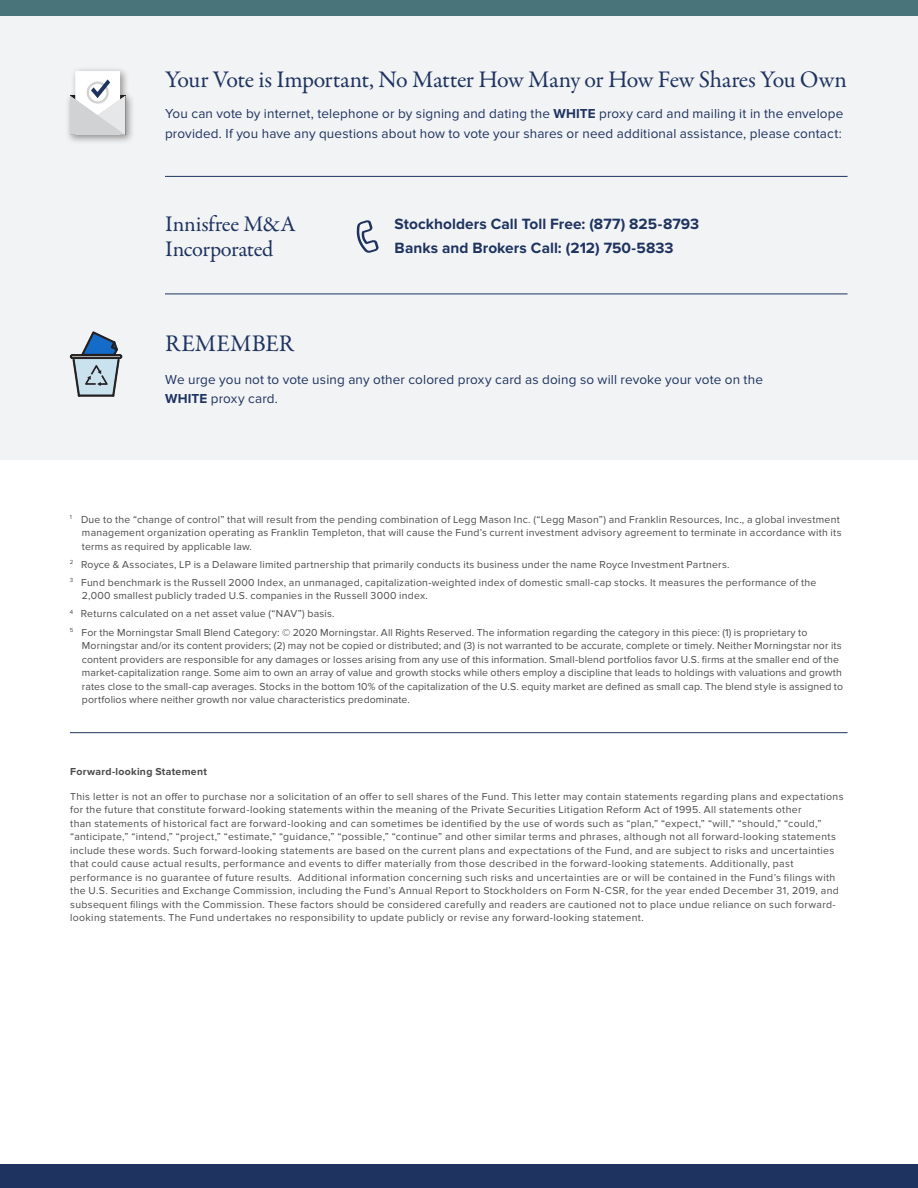
<style>
.page{position:relative;width:918px;height:1188px;background:#fff}
.page>*{position:absolute;margin:0;border:0;box-sizing:border-box;transform-origin:0 0}
.t1{font:24px "Garamond Premr Pro";letter-spacing:-.02em;color:#1e3360}
.t2{font:24px "Garamond Premr Pro";letter-spacing:.005em;color:#1e3360}
.t3{font:22.5px/25.5px "Garamond Premr Pro";letter-spacing:-.01em;color:#1e3360}
.t4{font:700 15.45px "Proxima Nova";letter-spacing:.005em;color:#1e3360}
.t5{font:13.5px/19.5px "Proxima Nova";letter-spacing:.01em;color:#1e3360}
.footnote{font:10.5px/13.5px "Proxima Nova";letter-spacing:.025em;color:#4b4c4d}
.footnote-2{font:700 10.5px "Proxima Nova";letter-spacing:.025em;color:#4b4c4d}
.s1{font-weight:700}
</style>
<div class="page">
<div style="left:0;top:0;width:918px;height:16px;background:#49747a"></div>
<div style="left:0;top:16px;width:918px;height:444px;background:#f2f3f4"></div>
<div style="left:0;top:1164px;width:918px;height:24px;background:#1e3360"></div>
<div style="left:66px;top:67px;width:70px;height:78px;background:#231f20;opacity:.47"></div>
<svg style="left:70px;top:71px;width:55px;height:64px"></svg>
<hr style="left:165px;top:176px;width:683px;height:1px;background:#1e3360">
<hr style="left:165px;top:294px;width:683px;height:1px;background:#1e3360">
<svg style="left:357px;top:220px;width:22px;height:33px"></svg>
<div style="left:70px;top:354px;width:52px;height:5px;border:1px solid #231f20;border-radius:2px"></div>
<div style="left:71px;top:356px;width:50px;height:2px;border:1px solid #231f20"></div>
<svg style="left:73px;top:332px;width:46px;height:65px"></svg>
<hr style="left:70px;top:732px;width:778px;height:1px;background:#1e3360">
<p class="t1" style="left:165px;top:65px;width:684px">Your Vote is Important, No Matter How Many or How Few Shares You Own</p>
<p class="t5" style="left:165px;top:104px;width:680px">You can vote by internet, telephone or by signing and dating the <span class="s1">WHITE</span> proxy card and mailing it in the envelope provided. If you have any questions about how to vote your shares or need additional assistance, please contact:</p>
<p class="t3" style="left:165px;top:211px;width:132px">Innisfree M&amp;A<br>Incorporated</p>
<p class="t4" style="left:395px;top:215px;width:306px">Stockholders Call Toll Free: (877) 825-8793</p>
<p class="t4" style="left:395px;top:239px;width:280px">Banks and Brokers Call: (212) 750-5833</p>
<p class="t2" style="left:165px;top:329px;width:130px">REMEMBER</p>
<p class="t5" style="left:165px;top:370px;width:599px">We urge you not to vote using any other colored proxy card as doing so will revoke your vote on the<br><span class="s1">WHITE</span> proxy card.</p>
<p class="footnote" style="left:82px;top:513px;width:761px;text-indent:-12px"><sup>1</sup> Due to the “change of control” that will result from the pending combination of Legg Mason Inc. (“Legg Mason”) and Franklin Resources, Inc., a global investment management organization operating as Franklin Templeton, that will cause the Fund’s current investment advisory agreement to terminate in accordance with its terms as required by applicable law.</p>
<p class="footnote" style="left:70px;top:558px;width:661px"><sup>2</sup> Royce &amp; Associates, LP is a Delaware limited partnership that primarily conducts its business under the name Royce Investment Partners.</p>
<p class="footnote" style="left:82px;top:576px;width:736px;text-indent:-12px"><sup>3</sup> Fund benchmark is the Russell 2000 Index, an unmanaged, capitalization-weighted index of domestic small-cap stocks. It measures the performance of the<br>2,000 smallest publicly traded U.S. companies in the Russell 3000 index.</p>
<p class="footnote" style="left:70px;top:607px;width:266px"><sup>4</sup> Returns calculated on a net asset value (“NAV”) basis.</p>
<p class="footnote" style="left:82px;top:625px;width:763px;text-indent:-12px"><sup>5</sup> For the Morningstar Small Blend Category: © 2020 Morningstar. All Rights Reserved. The information regarding the category in this piece: (1) is proprietary to Morningstar and/or its content providers; (2) may not be copied or distributed; and (3) is not warranted to be accurate, complete or timely. Neither Morningstar nor its content providers are responsible for any damages or losses arising from any use of this information. Small-blend portfolios favor U.S. firms at the smaller end of the market-capitalization range. Some aim to own an array of value and growth stocks while others employ a discipline that leads to holdings with valuations and growth rates close to the small-cap averages. Stocks in the bottom 10% of the capitalization of the U.S. equity market are defined as small cap. The blend style is assigned to portfolios where neither growth nor value characteristics predominate.</p>
<p class="footnote-2" style="left:70px;top:766px;width:138px">Forward-looking Statement</p>
<p class="footnote" style="left:70px;top:790px;width:775px">This letter is not an offer to purchase nor a solicitation of an offer to sell shares of the Fund. This letter may contain statements regarding plans and expectations for the future that constitute forward-looking statements within the meaning of the Private Securities Litigation Reform Act of 1995. All statements other<br>than statements of historical fact are forward-looking and can sometimes be identified by the use of words such as “plan,” “expect,” “will,” “should,” “could,” “anticipate,” “intend,” “project,” “estimate,” “guidance,” “possible,” “continue” and other similar terms and phrases, although not all forward-looking statements include these words. Such forward-looking statements are based on the current plans and expectations of the Fund, and are subject to risks and uncertainties that could cause actual results, performance and events to differ materially from those described in the forward-looking statements. Additionally, past performance is no guarantee of future results. Additional information concerning such risks and uncertainties are or will be contained in the Fund’s filings with the U.S. Securities and Exchange Commission, including the Fund’s Annual Report to Stockholders on Form N-CSR, for the year ended December 31, 2019, and subsequent filings with the Commission. These factors should be considered carefully and readers are cautioned not to place undue reliance on such forward&shy;looking statements. The Fund undertakes no responsibility to update publicly or revise any forward-looking statement.</p>
</div>
